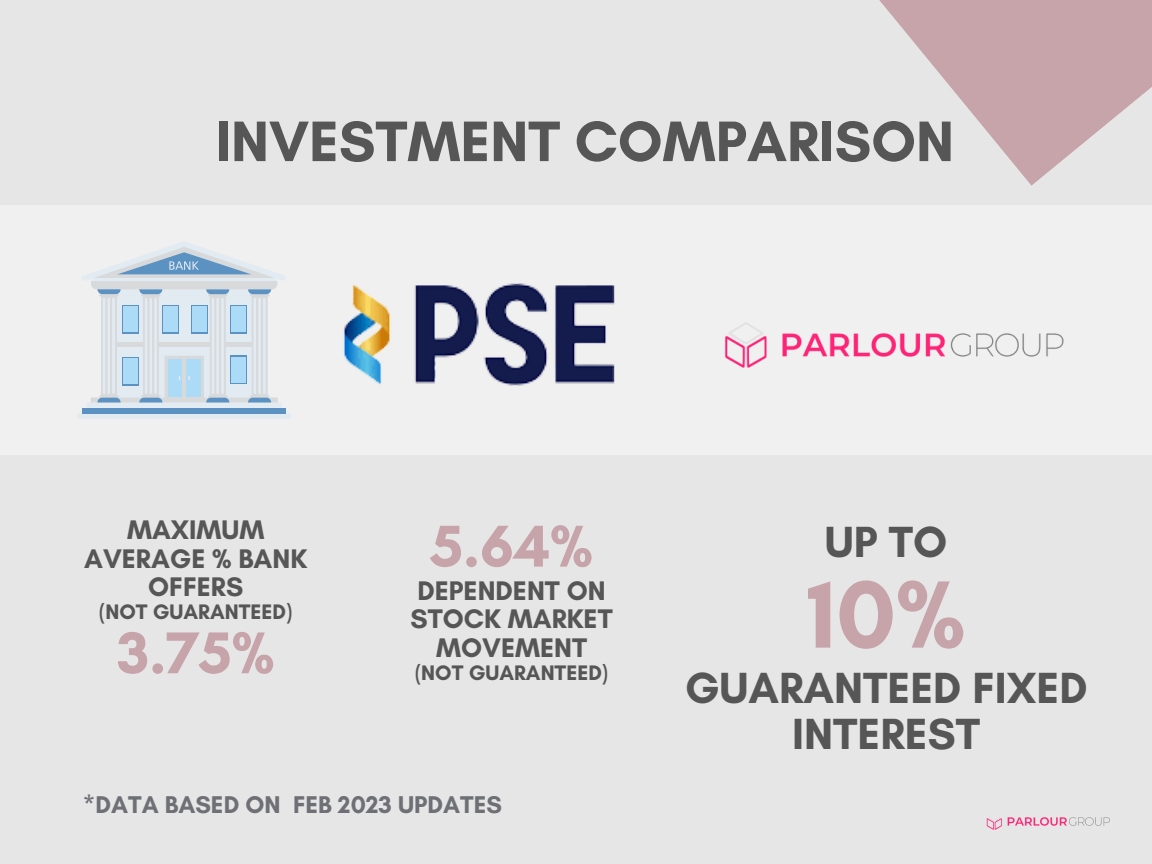
<style>
.page{position:relative;width:1152px;height:864px;background:#e6e6e6}
.page>*{position:absolute;margin:0;border:0;box-sizing:border-box;transform-origin:0 0}
.t1{font:700 97.35px "Glacial Indifference";color:#c7a3aa}
.t2{font:700 60px "Glacial Indifference";color:#c7a3aa}
.t3{font:700 58.05px "Glacial Indifference";color:#565656}
.t4{font:700 44.4px/46.2px "Glacial Indifference";color:#565656;text-align:center}
.t5{font:700 27.45px/28.2px "Glacial Indifference";color:#565656;text-align:center}
.t6{font:700 24.75px "Glacial Indifference";color:#6e7075}
.t7{font:700 21.45px "Glacial Indifference";color:#565656}
</style>
<div class="page">
<div style="left:0;top:206px;width:1152px;height:248px;background:#f0f0f0"></div>
<svg style="left:78px;top:241px;width:213px;height:178px"></svg>
<img style="left:318px;top:218px;width:345px;height:254px">
<img style="left:690px;top:301px;width:393px;height:86px">
<svg style="left:872px;top:0;width:280px;height:186px;background:#d3bec2"></svg>
<img style="left:975px;top:810px;width:141px;height:26px">
<p class="t3" style="left:215px;top:106px;width:740px">INVESTMENT COMPARISON</p>
<p class="t5" style="left:127px;top:516px;width:139px">MAXIMUM</p>
<p class="t5" style="left:84px;top:544px;width:225px">AVERAGE % BANK<br>OFFERS</p>
<p class="t7" style="left:99px;top:599px;width:194px">(NOT GUARANTEED)</p>
<p class="t2" style="left:117px;top:616px;width:159px">3.75%</p>
<p class="t2" style="left:430px;top:510px;width:164px">5.64%</p>
<p class="t5" style="left:410px;top:577px;width:204px">DEPENDENT ON<br>STOCK MARKET<br>MOVEMENT</p>
<p class="t7" style="left:415px;top:660px;width:194px">(NOT GUARANTEED)</p>
<h2 class="t6" style="left:83px;top:790px;width:421px">*DATA BASED ON FEB 2023 UPDATES</h2>
<p class="t4" style="left:825px;top:518px;width:124px">UP TO</p>
<p class="t1" style="left:807px;top:555px;width:160px">10%</p>
<p class="t4" style="left:685px;top:664px;width:404px">GUARANTEED FIXED<br>INTEREST</p>
</div>
